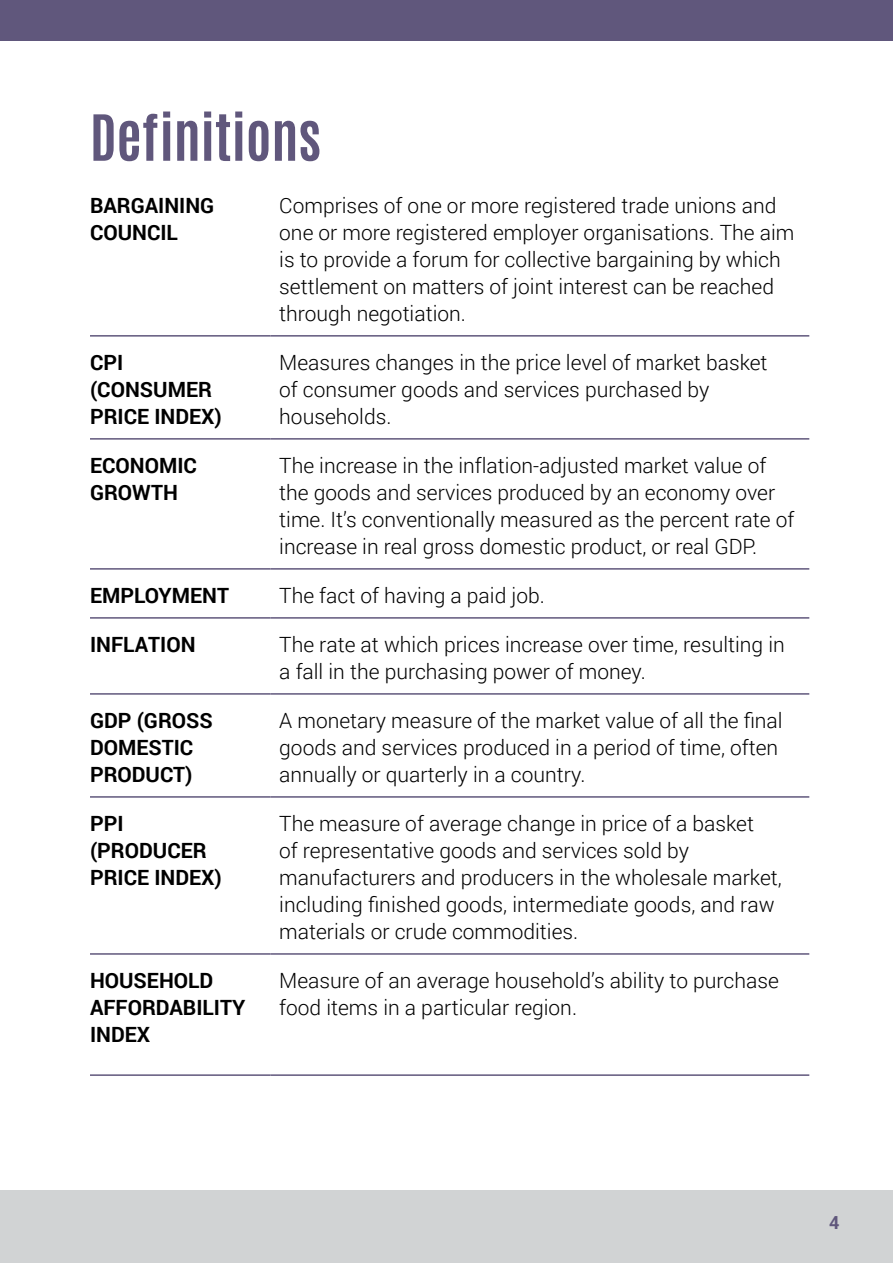
<style>
.page{position:relative;width:893px;height:1263px;background:#fff}
.page>*{position:absolute;margin:0;border:0;box-sizing:border-box;transform-origin:0 0}
.t1{font:700 54px "Antonio";color:#60577c}
.t2{font:300 21px/27px "Roboto";color:#000}
.t3{font:700 21px/27px "Roboto";color:#000}
.t4{font:700 18px "Roboto";color:#60577c}
</style>
<div class="page">
<div style="left:0;top:1190px;width:893px;height:73px;background:#d1d3d4"></div>
<hr style="left:90px;top:335px;width:180px;height:2px;background:#60577c">
<hr style="left:270px;top:335px;width:539px;height:2px;background:#60577c">
<hr style="left:90px;top:438px;width:180px;height:2px;background:#60577c">
<hr style="left:270px;top:438px;width:539px;height:2px;background:#60577c">
<hr style="left:90px;top:568px;width:180px;height:2px;background:#60577c">
<hr style="left:270px;top:568px;width:539px;height:2px;background:#60577c">
<hr style="left:90px;top:617px;width:180px;height:2px;background:#60577c">
<hr style="left:270px;top:617px;width:539px;height:2px;background:#60577c">
<hr style="left:90px;top:693px;width:180px;height:2px;background:#60577c">
<hr style="left:270px;top:693px;width:539px;height:2px;background:#60577c">
<hr style="left:90px;top:796px;width:180px;height:2px;background:#60577c">
<hr style="left:270px;top:796px;width:539px;height:2px;background:#60577c">
<hr style="left:90px;top:953px;width:180px;height:2px;background:#60577c">
<hr style="left:270px;top:953px;width:539px;height:2px;background:#60577c">
<hr style="left:90px;top:1074px;width:180px;height:2px;background:#60577c">
<hr style="left:270px;top:1074px;width:539px;height:2px;background:#60577c">
<div style="left:0;top:0;width:893px;height:40px;background:#60577c"></div>
<h1 class="t1" style="left:90px;top:97px;width:233px">Definitions</h1>
<p class="t3" style="left:90px;top:191px;width:126px">BARGAINING<br>COUNCIL</p>
<p class="t2" style="left:279px;top:191px;width:517px">Comprises of one or more registered trade unions and one or more registered employer organisations. The aim is to provide a forum for collective bargaining by which settlement on matters of joint interest can be reached through negotiation.</p>
<p class="t3" style="left:90px;top:348px;width:133px">CPI (CONSUMER<br>PRICE INDEX)</p>
<p class="t2" style="left:279px;top:348px;width:490px">Measures changes in the price level of market basket of consumer goods and services purchased by households.</p>
<p class="t3" style="left:90px;top:451px;width:108px">ECONOMIC<br>GROWTH</p>
<p class="t2" style="left:279px;top:451px;width:517px">The increase in the inflation-adjusted market value of the goods and services produced by an economy over time. It’s conventionally measured as the percent rate of increase in real gross domestic product, or real GDP.</p>
<p class="t3" style="left:90px;top:581px;width:141px">EMPLOYMENT</p>
<p class="t2" style="left:279px;top:581px;width:267px">The fact of having a paid job.</p>
<p class="t3" style="left:90px;top:630px;width:107px">INFLATION</p>
<p class="t2" style="left:279px;top:630px;width:507px">The rate at which prices increase over time, resulting in a fall in the purchasing power of money.</p>
<p class="t3" style="left:90px;top:706px;width:124px">GDP (GROSS<br>DOMESTIC<br>PRODUCT)</p>
<p class="t2" style="left:279px;top:706px;width:505px">A monetary measure of the market value of all the final goods and services produced in a period of time, often annually or quarterly in a country.</p>
<p class="t3" style="left:90px;top:809px;width:133px">PPI (PRODUCER<br>PRICE INDEX)</p>
<p class="t2" style="left:279px;top:809px;width:504px">The measure of average change in price of a basket<br>of representative goods and services sold by manufacturers and producers in the wholesale market, including finished goods, intermediate goods, and raw materials or crude commodities.</p>
<p class="t3" style="left:90px;top:966px;width:157px">HOUSEHOLD<br>AFFORDABILITY<br>INDEX</p>
<p class="t2" style="left:279px;top:966px;width:501px">Measure of an average household’s ability to purchase food items in a particular region.</p>
<p class="t4" style="left:829px;top:1210px;width:12px">4</p>
</div>
